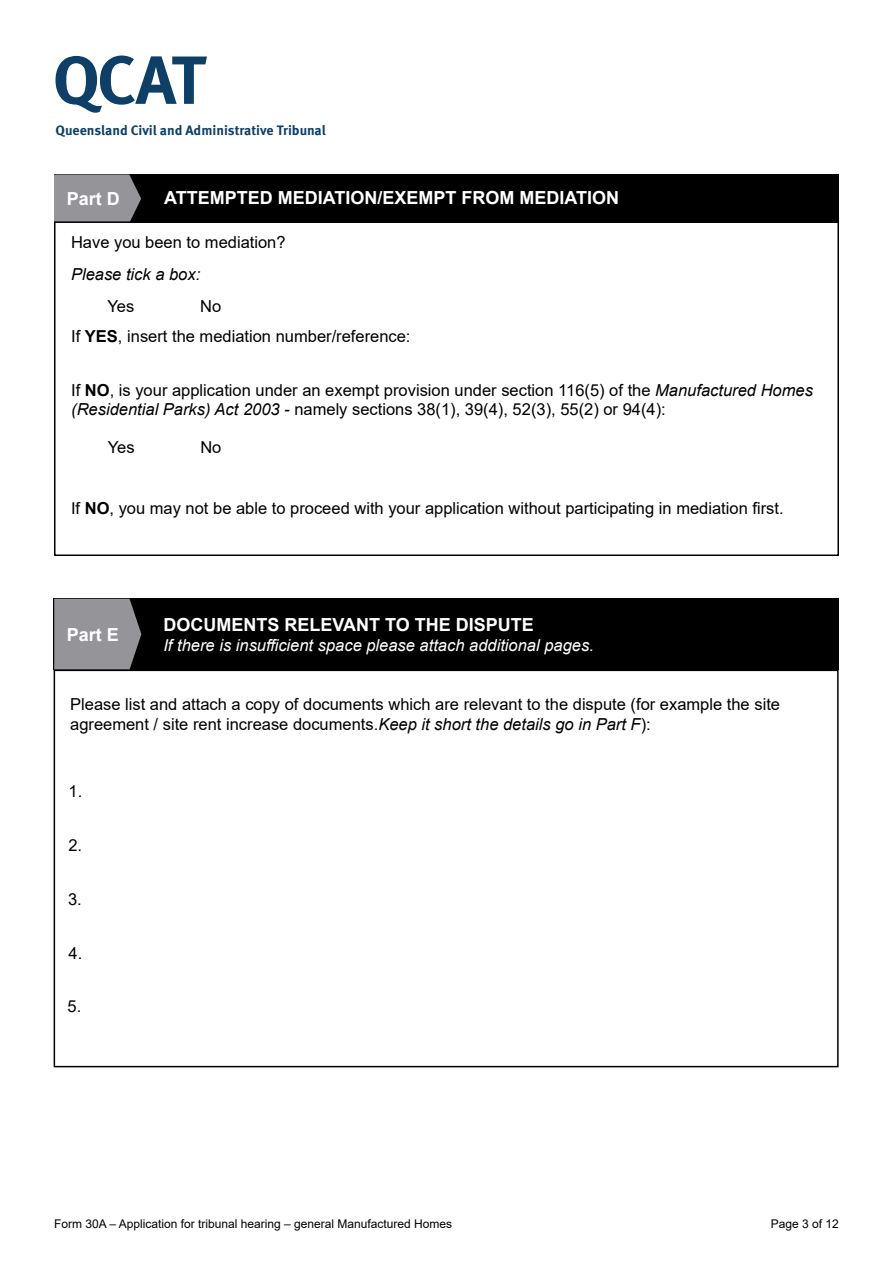
<style>
.page{position:relative;width:893px;height:1263px;background:#fff}
.page>*{position:absolute;margin:0;border:0;box-sizing:border-box;transform-origin:0 0}
.t1{font:700 18px "Arial";color:#fff}
.t2{font:16.5px/19.8px "Arial";color:#000}
.t3{font:italic 16.5px "Arial";color:#fff}
.t4{font:italic 16.5px "Arial";color:#000}
.t5{font:700 13.65px "Meta Pro";letter-spacing:-.005em;color:#0d3f67}
.t6{font:12px "Arial";color:#000}
.s1{font-weight:700}
.s2{font-style:italic}
</style>
<div class="page">
<svg style="left:56px;top:56px;width:151px;height:57px"></svg>
<div style="left:53px;top:598px;width:786px;height:72px;background:#000"></div>
<svg style="left:54px;top:599px;width:87px;height:71px;background:#89898d"></svg>
<div style="left:54px;top:174px;width:785px;height:49px;background:#000"></div>
<svg style="left:54px;top:174px;width:87px;height:47px;background:#89898d"></svg>
<div style="left:54px;top:670px;width:785px;height:397px;border:2px solid #000"></div>
<div style="left:54px;top:221px;width:785px;height:335px;border:2px solid #000"></div>
<p class="t5" style="left:56px;top:120px;width:272px">Queensland Civil and Administrative Tribunal</p>
<p class="t1" style="left:67px;top:186px;width:55px">Part D</p>
<p class="t1" style="left:164px;top:185px;width:456px">ATTEMPTED MEDIATION/EXEMPT FROM MEDIATION</p>
<p class="t2" style="left:71px;top:232px;width:216px">Have you been to mediation?</p>
<p class="t4" style="left:71px;top:264px;width:131px">Please tick a box:</p>
<p class="t2" style="left:107px;top:296px;width:28px">Yes</p>
<p class="t2" style="left:200px;top:296px;width:23px">No</p>
<p class="t2" style="left:71px;top:326px;width:341px">If <span class="s1">YES</span>, insert the mediation number/reference:</p>
<p class="t2" style="left:71px;top:380px;width:743px">If <span class="s1">NO</span>, is your application under an exempt provision under section 116(5) of the <span class="s2">Manufactured Homes (Residential Parks) Act 2003 -</span> namely sections 38(1), 39(4), 52(3), 55(2) or 94(4):</p>
<p class="t2" style="left:108px;top:437px;width:28px">Yes</p>
<p class="t2" style="left:200px;top:437px;width:23px">No</p>
<p class="t2" style="left:71px;top:498px;width:714px">If <span class="s1">NO</span>, you may not be able to proceed with your application without participating in mediation first.</p>
<p class="t1" style="left:67px;top:622px;width:54px">Part E</p>
<p class="t1" style="left:163px;top:612px;width:372px">DOCUMENTS RELEVANT TO THE DISPUTE</p>
<p class="t3" style="left:163px;top:634px;width:432px">If there is insufficient space please attach additional pages.</p>
<p class="t2" style="left:70px;top:695px;width:711px">Please list and attach a copy of documents which are relevant to the dispute (for example the site agreement / site rent increase documents.<span class="s2">Keep it short the details go in Part F</span>):</p>
<p class="t2" style="left:69px;top:781px;width:15px">1.</p>
<p class="t2" style="left:68px;top:835px;width:15px">2.</p>
<p class="t2" style="left:68px;top:889px;width:15px">3.</p>
<p class="t2" style="left:69px;top:943px;width:15px">4.</p>
<p class="t2" style="left:67px;top:996px;width:15px">5.</p>
<p class="t6" style="left:54px;top:1215px;width:400px">Form 30A – Application for tribunal hearing – general Manufactured Homes</p>
<p class="t6" style="left:771px;top:1215px;width:70px">Page 3 of 12</p>
</div>
